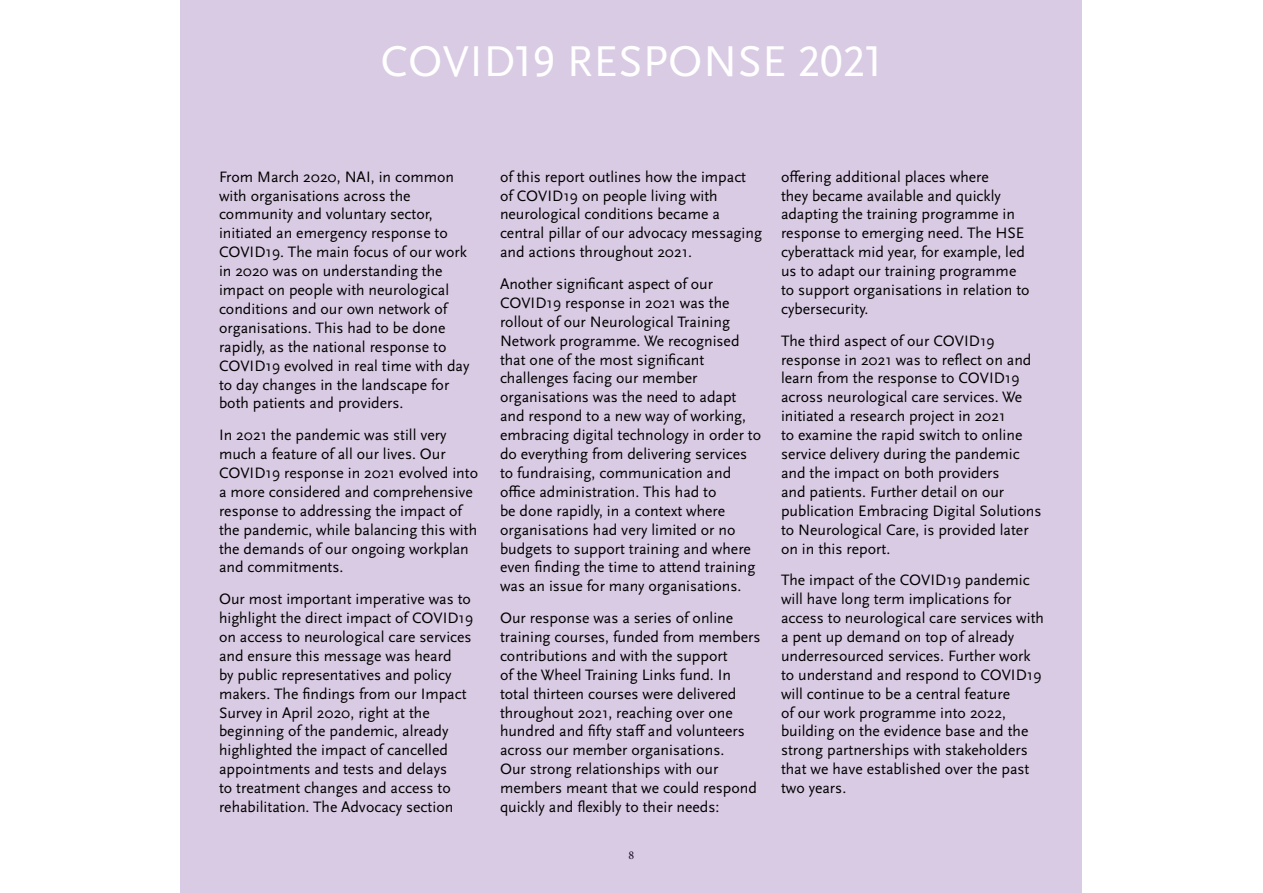
<style>
.page{position:relative;width:1263px;height:893px;background:#fff}
.page>*{position:absolute;margin:0;border:0;box-sizing:border-box;transform-origin:0 0}
.t1{font:45px "Scala Sans Pro";letter-spacing:.01em;color:#fff}
.t2{font:15.75px/18.9px "Scala Sans Pro";color:#000}
.t3{font:12px "Minion Pro";color:#000}
</style>
<div class="page">
<div style="left:181px;top:0;width:901px;height:893px;background:#d9cbe3"></div>
<h1 class="t1" style="left:380px;top:35px;width:504px">COVID19 RESPONSE 2021</h1>
<p class="t2" style="left:219px;top:167px;width:252px">From March 2020, NAI, in common with organisations across the community and voluntary sector, initiated an emergency response to COVID19. The main focus of our work in 2020 was on understanding the impact on people with neurological conditions and our own network of organisations. This had to be done rapidly, as the national response to COVID19 evolved in real time with day to day changes in the landscape for both patients and providers.</p>
<p class="t2" style="left:219px;top:426px;width:261px">In 2021 the pandemic was still very much a feature of all our lives. Our COVID19 response in 2021 evolved into a more considered and comprehensive response to addressing the impact of the pandemic, while balancing this with the demands of our ongoing workplan and commitments.</p>
<p class="t2" style="left:219px;top:590px;width:256px">Our most important imperative was to highlight the direct impact of COVID19 on access to neurological care services and ensure this message was heard<br>by public representatives and policy makers. The findings from our Impact Survey in April 2020, right at the beginning of the pandemic, already highlighted the impact of cancelled appointments and tests and delays<br>to treatment changes and access to rehabilitation. The Advocacy section</p>
<p class="t2" style="left:500px;top:167px;width:263px">of this report outlines how the impact of COVID19 on people living with neurological conditions became a central pillar of our advocacy messaging and actions throughout 2021.</p>
<p class="t2" style="left:500px;top:274px;width:263px">Another significant aspect of our COVID19 response in 2021 was the rollout of our Neurological Training Network programme. We recognised that one of the most significant challenges facing our member organisations was the need to adapt and respond to a new way of working, embracing digital technology in order to do everything from delivering services to fundraising, communication and office administration. This had to<br>be done rapidly, in a context where organisations had very limited or no budgets to support training and where even finding the time to attend training was an issue for many organisations.</p>
<p class="t2" style="left:500px;top:608px;width:262px">Our response was a series of online training courses, funded from members contributions and with the support<br>of the Wheel Training Links fund. In total thirteen courses were delivered throughout 2021, reaching over one hundred and fifty staff and volunteers across our member organisations.<br>Our strong relationships with our members meant that we could respond quickly and flexibly to their needs:</p>
<p class="t3" style="left:629px;top:847px;width:7px">8</p>
<p class="t2" style="left:781px;top:167px;width:250px">offering additional places where<br>they became available and quickly adapting the training programme in response to emerging need. The HSE cyberattack mid year, for example, led us to adapt our training programme to support organisations in relation to cybersecurity.</p>
<p class="t2" style="left:781px;top:331px;width:262px">The third aspect of our COVID19 response in 2021 was to reflect on and learn from the response to COVID19 across neurological care services. We initiated a research project in 2021<br>to examine the rapid switch to online service delivery during the pandemic and the impact on both providers<br>and patients. Further detail on our publication Embracing Digital Solutions to Neurological Care, is provided later on in this report.</p>
<p class="t2" style="left:781px;top:571px;width:264px">The impact of the COVID19 pandemic will have long term implications for access to neurological care services with a pent up demand on top of already underresourced services. Further work to understand and respond to COVID19 will continue to be a central feature<br>of our work programme into 2022, building on the evidence base and the strong partnerships with stakeholders that we have established over the past two years.</p>
</div>
